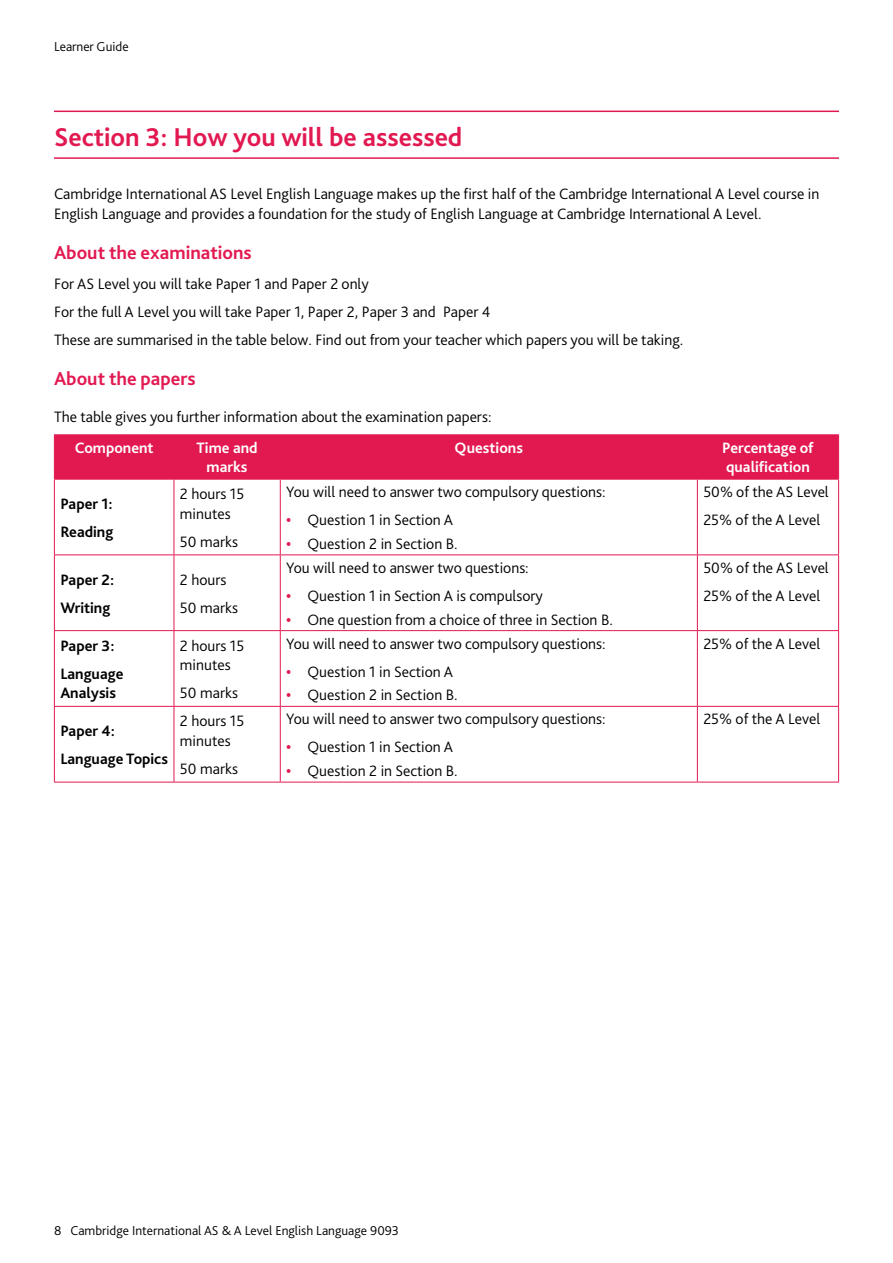
<style>
.page{position:relative;width:893px;height:1263px;background:#fff}
.page>*{position:absolute;margin:0;border:0;box-sizing:border-box;transform-origin:0 0}
.t1{font:700 27px "Bliss Pro";color:#e21951}
.t2{font:700 19.5px "Bliss Pro";color:#e21951}
.t3{font:300 15.75px/28px "Bliss Pro";color:#000}
.t4{font:700 15.75px/28px "Bliss Pro";color:#000}
.t5{font:700 15.75px/19.5px "Bliss Pro";color:#fff;text-align:center}
.t6{font:300 13.5px "Bliss Pro";color:#000}
.s1{font-weight:700;color:#e21951}
</style>
<div class="page">
<div style="left:55px;top:435px;width:783px;height:44px;background:#e21951"></div>
<hr style="left:54px;top:434px;width:120px;height:1px;background:#e21951">
<hr style="left:54px;top:435px;width:1px;height:44px;background:#e21951">
<hr style="left:174px;top:434px;width:106px;height:1px;background:#e21951">
<hr style="left:174px;top:435px;width:1px;height:44px;background:#e21951">
<hr style="left:280px;top:434px;width:417px;height:1px;background:#e21951">
<hr style="left:280px;top:435px;width:1px;height:44px;background:#e21951">
<hr style="left:697px;top:434px;width:142px;height:1px;background:#e21951">
<hr style="left:697px;top:435px;width:1px;height:44px;background:#e21951">
<hr style="left:838px;top:435px;width:1px;height:44px;background:#e21951">
<hr style="left:54px;top:479px;width:120px;height:1px;background:#e21951">
<hr style="left:54px;top:479px;width:1px;height:75px;background:#e21951">
<hr style="left:174px;top:479px;width:106px;height:1px;background:#e21951">
<hr style="left:174px;top:479px;width:1px;height:75px;background:#e21951">
<hr style="left:280px;top:479px;width:417px;height:1px;background:#e21951">
<hr style="left:280px;top:479px;width:1px;height:75px;background:#e21951">
<hr style="left:697px;top:479px;width:142px;height:1px;background:#e21951">
<hr style="left:697px;top:479px;width:1px;height:75px;background:#e21951">
<hr style="left:838px;top:479px;width:1px;height:75px;background:#e21951">
<hr style="left:54px;top:554px;width:120px;height:1px;background:#e21951">
<hr style="left:54px;top:555px;width:1px;height:75px;background:#e21951">
<hr style="left:174px;top:554px;width:106px;height:1px;background:#e21951">
<hr style="left:174px;top:555px;width:1px;height:75px;background:#e21951">
<hr style="left:280px;top:554px;width:417px;height:1px;background:#e21951">
<hr style="left:280px;top:555px;width:1px;height:75px;background:#e21951">
<hr style="left:697px;top:554px;width:142px;height:1px;background:#e21951">
<hr style="left:697px;top:555px;width:1px;height:75px;background:#e21951">
<hr style="left:838px;top:555px;width:1px;height:75px;background:#e21951">
<hr style="left:54px;top:630px;width:120px;height:1px;background:#e21951">
<hr style="left:54px;top:631px;width:1px;height:75px;background:#e21951">
<hr style="left:174px;top:630px;width:106px;height:1px;background:#e21951">
<hr style="left:174px;top:631px;width:1px;height:75px;background:#e21951">
<hr style="left:280px;top:630px;width:417px;height:1px;background:#e21951">
<hr style="left:280px;top:631px;width:1px;height:75px;background:#e21951">
<hr style="left:697px;top:630px;width:142px;height:1px;background:#e21951">
<hr style="left:697px;top:631px;width:1px;height:75px;background:#e21951">
<hr style="left:838px;top:631px;width:1px;height:75px;background:#e21951">
<hr style="left:54px;top:706px;width:120px;height:1px;background:#e21951">
<hr style="left:54px;top:707px;width:1px;height:75px;background:#e21951">
<hr style="left:174px;top:706px;width:106px;height:1px;background:#e21951">
<hr style="left:174px;top:707px;width:1px;height:75px;background:#e21951">
<hr style="left:280px;top:706px;width:417px;height:1px;background:#e21951">
<hr style="left:280px;top:707px;width:1px;height:75px;background:#e21951">
<hr style="left:697px;top:706px;width:142px;height:1px;background:#e21951">
<hr style="left:697px;top:707px;width:1px;height:75px;background:#e21951">
<hr style="left:838px;top:707px;width:1px;height:75px;background:#e21951">
<hr style="left:54px;top:782px;width:120px;height:1px;background:#e21951">
<hr style="left:174px;top:782px;width:106px;height:1px;background:#e21951">
<hr style="left:280px;top:782px;width:417px;height:1px;background:#e21951">
<hr style="left:697px;top:782px;width:142px;height:1px;background:#e21951">
<hr style="left:54px;top:111px;width:785px;height:1px;background:#e21951">
<hr style="left:54px;top:157px;width:785px;height:2px;background:#e21951">
<p class="t6" style="left:54px;top:38px;width:76px">Learner Guide</p>
<h1 class="t1" style="left:54px;top:120px;width:410px">Section 3: How you will be assessed</h1>
<p class="t3" style="left:54px;top:184px;width:767px;line-height:19.6px">Cambridge International AS Level English Language makes up the first half of the Cambridge International A Level course in<br>English Language and provides a foundation for the study of English Language at Cambridge International A Level.</p>
<p class="t2" style="left:54px;top:240px;width:199px">About the examinations</p>
<p class="t3" style="left:54px;top:269px;width:631px">For AS Level you will take Paper 1 and Paper 2 only<br>For the full A Level you will take Paper 1, Paper 2, Paper 3 and Paper 4<br>These are summarised in the table below. Find out from your teacher which papers you will be taking.</p>
<p class="t2" style="left:54px;top:366px;width:143px">About the papers</p>
<p class="t3" style="left:54px;top:402px;width:439px">The table gives you further information about the examination papers:</p>
<p class="t5" style="left:75px;top:438px;width:80px">Component</p>
<p class="t5" style="left:197px;top:438px;width:63px">Time and marks</p>
<p class="t5" style="left:455px;top:438px;width:70px">Questions</p>
<p class="t5" style="left:722px;top:438px;width:93px;text-align:left">Percentage of qualification</p>
<p class="t4" style="left:60px;top:490px;width:55px">Paper 1:<br>Reading</p>
<p class="t3" style="left:180px;top:484px;width:66px;line-height:19.5px">2 hours 15 minutes</p>
<p class="t3" style="left:286px;top:478px;width:321px">You will need to answer two compulsory questions:</p>
<p class="t3" style="left:286px;top:506px;width:168px"><span class="s1">•</span> Question 1 in Section A</p>
<p class="t3" style="left:286px;top:530px;width:173px"><span class="s1">•</span> Question 2 in Section B.</p>
<p class="t3" style="left:703px;top:478px;width:127px">50% of the AS Level<br>25% of the A Level</p>
<p class="t3" style="left:180px;top:527px;width:60px">50 marks</p>
<p class="t4" style="left:60px;top:565px;width:55px">Paper 2:<br>Writing</p>
<p class="t3" style="left:180px;top:565px;width:60px">2 hours<br>50 marks</p>
<p class="t4" style="left:60px;top:631px;width:65px">Paper 3:<br>Language</p>
<p class="t4" style="left:60px;top:679px;width:57px">Analysis</p>
<p class="t3" style="left:180px;top:636px;width:66px;line-height:19.5px">2 hours 15 minutes</p>
<p class="t3" style="left:180px;top:679px;width:60px">50 marks</p>
<p class="t4" style="left:60px;top:717px;width:109px">Paper 4:<br>Language Topics</p>
<p class="t3" style="left:180px;top:711px;width:66px;line-height:19.5px">2 hours 15 minutes</p>
<p class="t3" style="left:180px;top:755px;width:60px">50 marks</p>
<p class="t3" style="left:286px;top:553px;width:244px">You will need to answer two questions:</p>
<p class="t3" style="left:286px;top:581px;width:258px"><span class="s1">•</span> Question 1 in Section A is compulsory</p>
<p class="t3" style="left:286px;top:605px;width:328px"><span class="s1">•</span> One question from a choice of three in Section B.</p>
<p class="t3" style="left:286px;top:629px;width:321px">You will need to answer two compulsory questions:</p>
<p class="t3" style="left:286px;top:657px;width:168px"><span class="s1">•</span> Question 1 in Section A</p>
<p class="t3" style="left:286px;top:681px;width:173px"><span class="s1">•</span> Question 2 in Section B.</p>
<p class="t3" style="left:286px;top:705px;width:321px">You will need to answer two compulsory questions:</p>
<p class="t3" style="left:286px;top:733px;width:168px"><span class="s1">•</span> Question 1 in Section A</p>
<p class="t3" style="left:286px;top:757px;width:173px"><span class="s1">•</span> Question 2 in Section B.</p>
<p class="t3" style="left:703px;top:553px;width:127px">50% of the AS Level<br>25% of the A Level</p>
<p class="t3" style="left:703px;top:629px;width:118px">25% of the A Level</p>
<p class="t3" style="left:703px;top:705px;width:118px">25% of the A Level</p>
<p class="t6" style="left:54px;top:1222px;width:346px">8 Cambridge International AS &amp; A Level English Language 9093</p>
</div>
